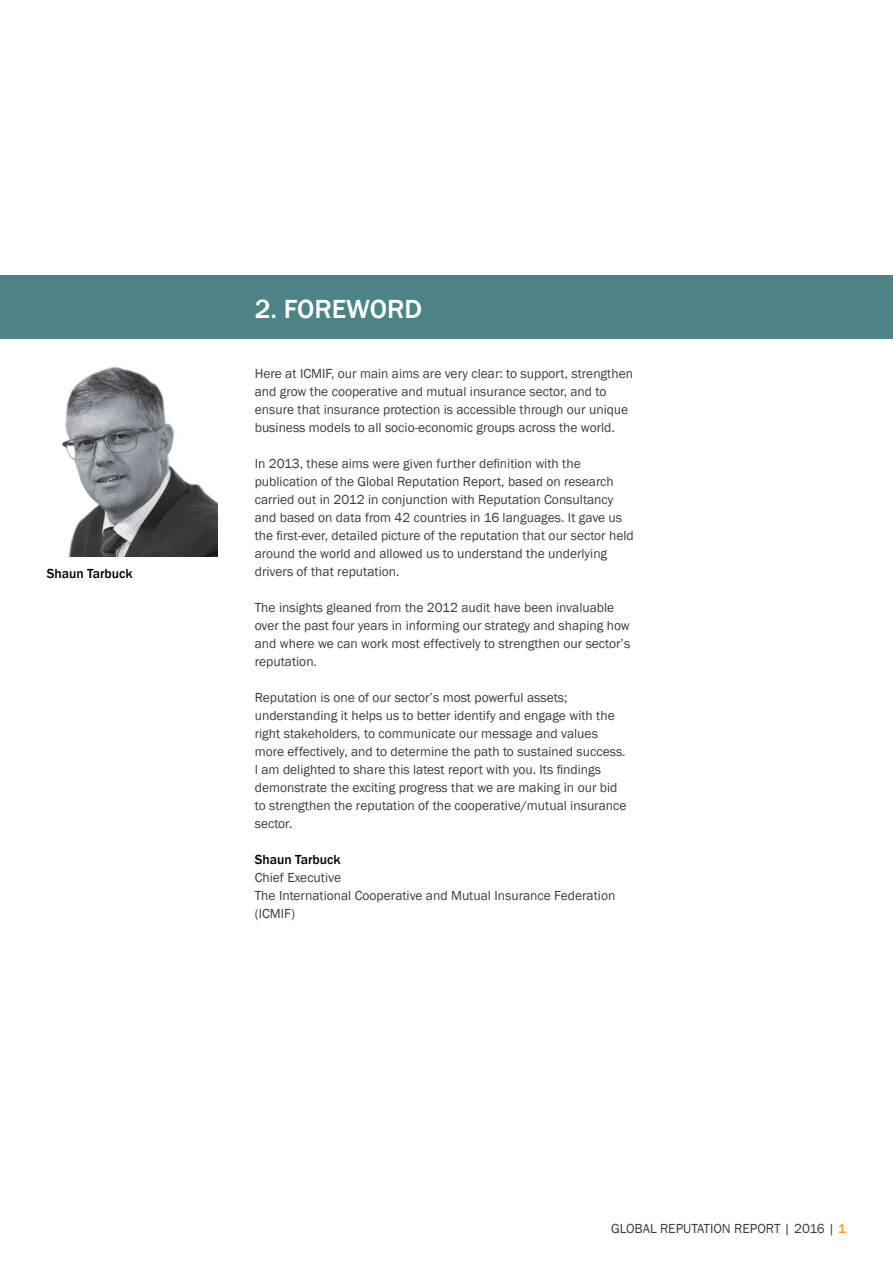
<style>
.page{position:relative;width:893px;height:1263px;background:#fff}
.page>*{position:absolute;margin:0;border:0;box-sizing:border-box;transform-origin:0 0}
.t1{font:500 27px "Franklin Gothic";color:#fff}
.t2{font:13.5px/18px "Franklin Gothic";color:#3c3c3b}
.t3{font:500 13.5px "Franklin Gothic";color:#000}
.s1{font-weight:500;color:#f59d21}
</style>
<div class="page">
<div style="left:0;top:275px;width:893px;height:63px;background:#4b8387"></div>
<img style="left:62px;top:368px;width:155px;height:189px">
<p class="t3" style="left:47px;top:565px;width:87px">Shaun Tarbuck</p>
<h1 class="t1" style="left:255px;top:292px;width:169px">2. FOREWORD</h1>
<p class="t2" style="left:255px;top:365px;width:380px">Here at ICMIF, our main aims are very clear: to support, strengthen and grow the cooperative and mutual insurance sector, and to ensure that insurance protection is accessible through our unique business models to all socio-economic groups across the world.</p>
<p class="t2" style="left:255px;top:455px;width:381px">In 2013, these aims were given further definition with the publication of the Global Reputation Report, based on research carried out in 2012 in conjunction with Reputation Consultancy and based on data from 42 countries in 16 languages. It gave us the first-ever, detailed picture of the reputation that our sector held around the world and allowed us to understand the underlying drivers of that reputation.</p>
<p class="t2" style="left:255px;top:599px;width:377px">The insights gleaned from the 2012 audit have been invaluable over the past four years in informing our strategy and shaping how and where we can work most effectively to strengthen our sector’s reputation.</p>
<p class="t2" style="left:255px;top:689px;width:373px">Reputation is one of our sector’s most powerful assets; understanding it helps us to better identify and engage with the right stakeholders, to communicate our message and values more effectively, and to determine the path to sustained success.<br>I am delighted to share this latest report with you. Its findings demonstrate the exciting progress that we are making in our bid to strengthen the reputation of the cooperative/mutual insurance sector.</p>
<p class="t3" style="left:255px;top:851px;width:87px">Shaun Tarbuck</p>
<p class="t2" style="left:255px;top:869px;width:362px">Chief Executive<br>The International Cooperative and Mutual Insurance Federation (ICMIF)</p>
<p class="t2" style="left:611px;top:1219px;width:237px">GLOBAL REPUTATION REPORT | 2016 | <span class="s1">1</span></p>
</div>
